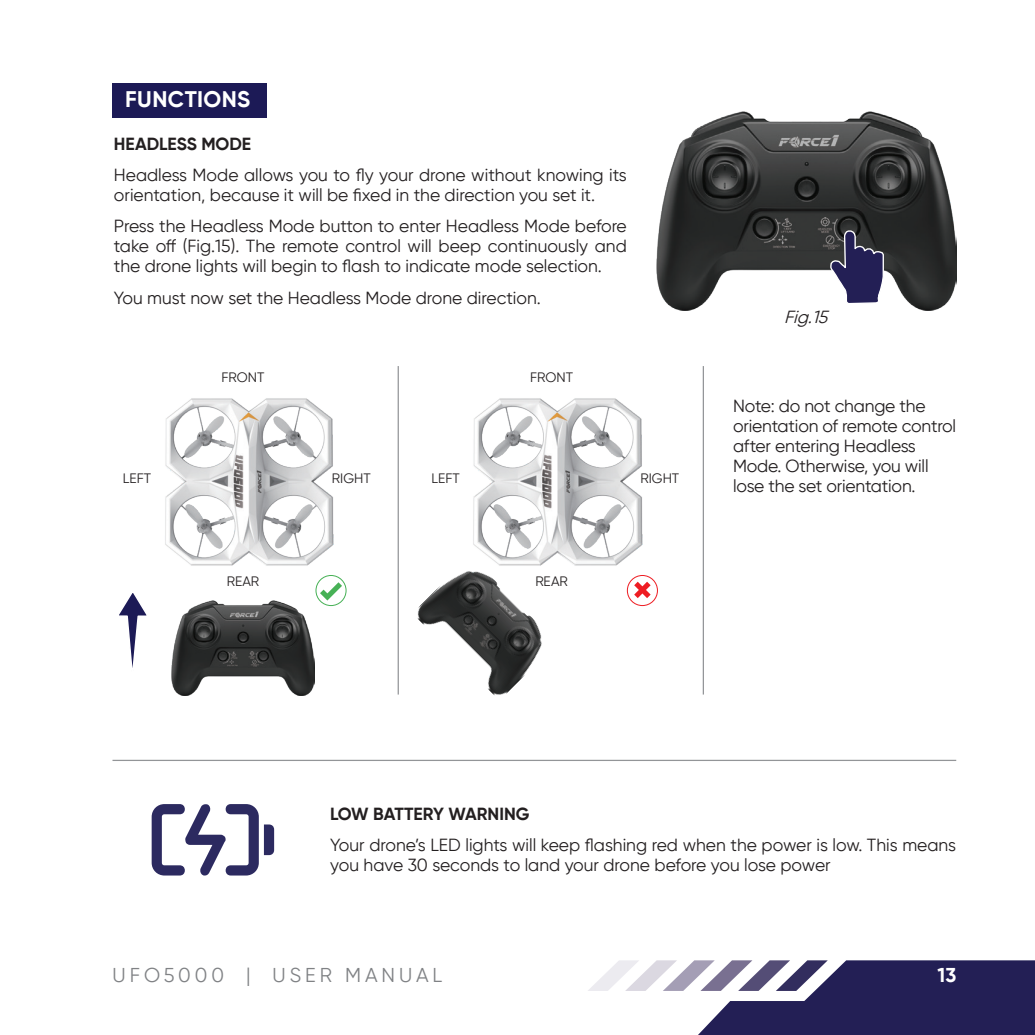
<style>
.page{position:relative;width:1035px;height:1035px;background:#fff}
.page>*{position:absolute;margin:0;border:0;box-sizing:border-box;transform-origin:0 0}
.t1{font:700 22.5px "Gilroy";letter-spacing:.02em;color:#fff}
.t2{font:20px "Gilroy";letter-spacing:.2em;color:#808285}
.t3{font:700 20px "Gilroy";color:#fff}
.t4{font:17.5px/20px "Gilroy";color:#231f20}
.t5{font:700 17.5px "Gilroy";color:#231f20}
.t6{font:italic 17.5px "Gilroy";color:#231f20}
.t7{font:13.5px "Gilroy";color:#231f20}
</style>
<div class="page">
<svg style="left:588px;top:960px;width:447px;height:75px"></svg>
<img style="left:657px;top:111px;width:300px;height:199px">
<img style="left:171px;top:601px;width:144px;height:94px">
<img style="left:417px;top:571px;width:125px;height:125px">
<svg style="left:830px;top:230px;width:55px;height:75px"></svg>
<img style="left:165px;top:398px;width:169px;height:168px">
<img style="left:473px;top:398px;width:170px;height:168px">
<svg style="left:119px;top:593px;width:28px;height:75px"></svg>
<svg style="left:315px;top:575px;width:32px;height:31px"></svg>
<svg style="left:627px;top:575px;width:31px;height:31px"></svg>
<hr style="left:398px;top:366px;width:1px;height:329px;background:#939598">
<hr style="left:703px;top:366px;width:1px;height:329px;background:#939598">
<hr style="left:112px;top:760px;width:844px;height:1px;background:#939598">
<svg style="left:152px;top:804px;width:122px;height:72px"></svg>
<div style="left:112px;top:83px;width:155px;height:35px;background:#1c1a56"></div>
<p class="t1" style="left:125px;top:85px;width:127px">FUNCTIONS</p>
<p class="t5" style="left:114px;top:133px;width:139px">HEADLESS MODE</p>
<p class="t4" style="left:114px;top:165px;width:514px">Headless Mode allows you to fly your drone without knowing its orientation, because it will be fixed in the direction you set it.</p>
<p class="t4" style="left:114px;top:216px;width:514px;text-align:justify">Press the Headless Mode button to enter Headless Mode before take off (Fig.15). The remote control will beep continuously and the drone lights will begin to flash to indicate mode selection.</p>
<p class="t4" style="left:114px;top:287px;width:429px">You must now set the Headless Mode drone direction.</p>
<p class="t7" style="left:222px;top:369px;width:44px">FRONT</p>
<p class="t7" style="left:530px;top:369px;width:44px">FRONT</p>
<p class="t7" style="left:123px;top:470px;width:30px">LEFT</p>
<p class="t7" style="left:332px;top:470px;width:40px">RIGHT</p>
<p class="t7" style="left:431px;top:470px;width:30px">LEFT</p>
<p class="t7" style="left:641px;top:470px;width:40px">RIGHT</p>
<p class="t7" style="left:227px;top:573px;width:34px">REAR</p>
<p class="t7" style="left:535px;top:573px;width:34px">REAR</p>
<p class="t6" style="left:784px;top:306px;width:50px">Fig.15</p>
<p class="t4" style="left:733px;top:396px;width:225px">Note: do not change the orientation of remote control after entering Headless<br>Mode. Otherwise, you will lose the set orientation.</p>
<p class="t5" style="left:330px;top:802px;width:201px">LOW BATTERY WARNING</p>
<p class="t4" style="left:330px;top:835px;width:627px">Your drone’s LED lights will keep flashing red when the power is low. This means you have 30 seconds to land your drone before you lose power</p>
<p class="t2" style="left:112px;top:963px;width:331px">UFO5000 | USER MANUAL</p>
<p class="t3" style="left:938px;top:963px;width:20px">13</p>
</div>
